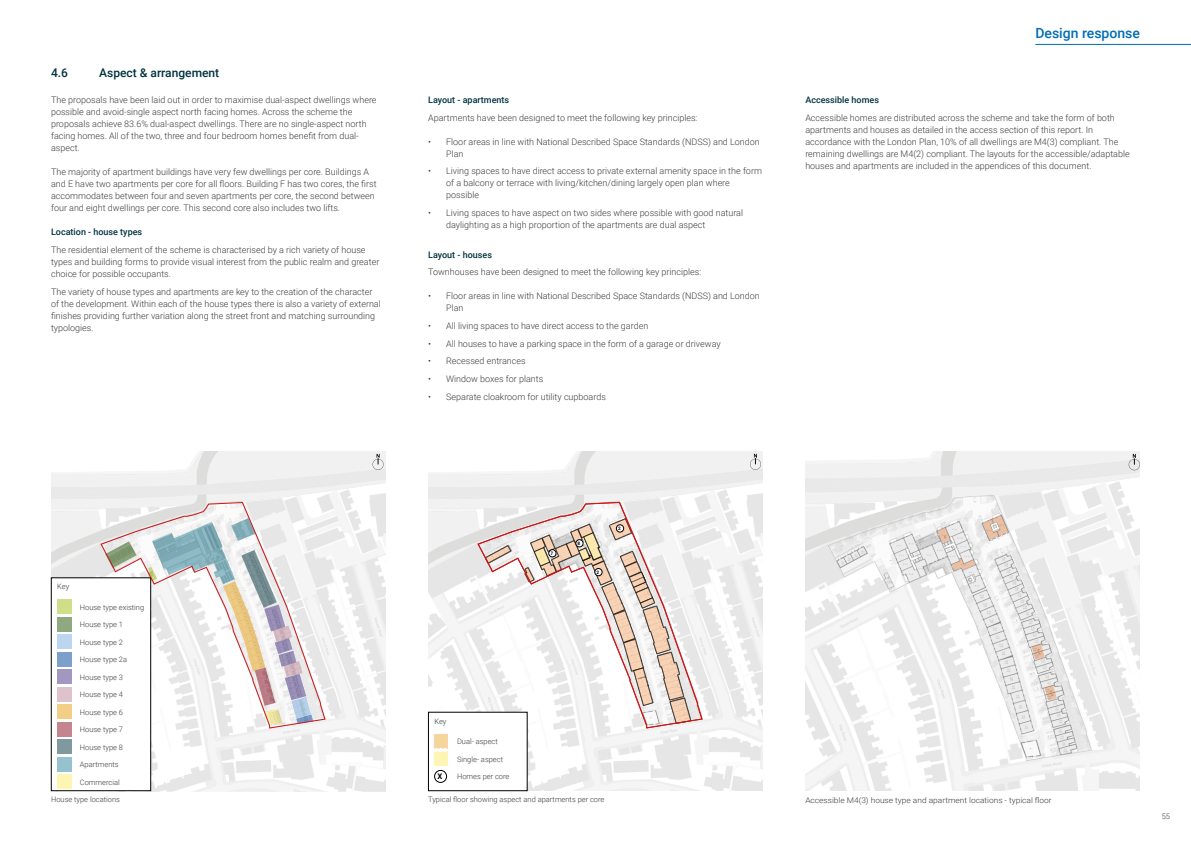
<style>
.page{position:relative;width:1191px;height:842px;background:#fff}
.page>*{position:absolute;margin:0;border:0;box-sizing:border-box;transform-origin:0 0}
.t1{font:500 14px "Roboto";color:#006db6}
.t2{font:500 12px "Roboto";color:#00333f}
.t3{font:300 9px/12px "Roboto";color:#3c3c3b}
.t4{font:500 9px "Roboto";color:#00333f}
.t5{font:300 7.8px "Roboto";color:#3c3c3b;scale:1.07 1}
.t6{font:700 7.7px "Roboto";color:#000}
.t7{font:300 7.5px "Roboto";color:#3c3c3b}
.t8{font:700 4.7px "Roboto";color:#000}
</style>
<div class="page">
<img style="left:51px;top:451px;width:335px;height:340px">
<div style="left:51px;top:578px;width:100px;height:213px;background:#fff"></div>
<div style="left:57px;top:600px;width:14px;height:14px;background:#cfdf89"></div>
<div style="left:57px;top:617px;width:14px;height:14px;background:#8fa87f"></div>
<div style="left:57px;top:635px;width:14px;height:14px;background:#bbd6ee"></div>
<div style="left:57px;top:652px;width:14px;height:14px;background:#7d9fcc"></div>
<div style="left:57px;top:670px;width:14px;height:14px;background:#a197c0"></div>
<div style="left:57px;top:687px;width:14px;height:14px;background:#dec2cc"></div>
<div style="left:57px;top:705px;width:14px;height:14px;background:#f3ce86"></div>
<div style="left:57px;top:722px;width:14px;height:14px;background:#c48590"></div>
<div style="left:57px;top:740px;width:14px;height:14px;background:#80999f"></div>
<div style="left:57px;top:757px;width:14px;height:14px;background:#95c2cc"></div>
<div style="left:57px;top:775px;width:14px;height:14px;background:#fff5b3"></div>
<div style="left:51px;top:577px;width:100px;height:214px;border:1px solid #000"></div>
<svg style="left:372px;top:454px;width:11px;height:16px"></svg>
<svg style="left:100px;top:502px;width:225px;height:226px"></svg>
<img style="left:805px;top:451px;width:335px;height:340px">
<svg style="left:1128px;top:454px;width:12px;height:16px"></svg>
<svg style="left:937px;top:527px;width:13px;height:16px"></svg>
<svg style="left:1031px;top:644px;width:13px;height:16px"></svg>
<svg style="left:1044px;top:685px;width:12px;height:15px"></svg>
<img style="left:428px;top:451px;width:335px;height:340px">
<div style="left:428px;top:712px;width:99px;height:79px;background:#fff"></div>
<div style="left:428px;top:712px;width:99px;height:79px;border:1px solid #000"></div>
<svg style="left:433px;top:734px;width:15px;height:32px"></svg>
<div style="left:434px;top:770px;width:13px;height:13px;border:1px solid #000;border-radius:50%"></div>
<svg style="left:750px;top:454px;width:11px;height:16px"></svg>
<svg style="left:477px;top:502px;width:225px;height:226px"></svg>
<svg style="left:951px;top:558px;width:24px;height:13px"></svg>
<svg style="left:982px;top:515px;width:26px;height:25px"></svg>
<hr style="left:1035px;top:44px;width:156px;height:1px;background:#006db6">
<h2 class="t2" style="left:51px;top:64px;width:18px">4.6</h2>
<h2 class="t2" style="left:99px;top:64px;width:122px">Aspect &amp; arrangement</h2>
<p class="t3" style="left:51px;top:94px;width:327px">The proposals have been laid out in order to maximise dual-aspect dwellings where possible and avoid-single aspect north facing homes. Across the scheme the proposals achieve 83.6% dual-aspect dwellings. There are no single-aspect north facing homes. All of the two, three and four bedroom homes benefit from dual&shy;aspect.</p>
<p class="t3" style="left:51px;top:166px;width:327px">The majority of apartment buildings have very few dwellings per core. Buildings A and E have two apartments per core for all floors. Building F has two cores, the first accommodates between four and seven apartments per core, the second between four and eight dwellings per core. This second core also includes two lifts.</p>
<p class="t4" style="left:51px;top:226px;width:93px">Location - house types</p>
<p class="t3" style="left:51px;top:243px;width:330px">The residential element of the scheme is characterised by a rich variety of house types and building forms to provide visual interest from the public realm and greater choice for possible occupants.</p>
<p class="t3" style="left:51px;top:285px;width:331px">The variety of house types and apartments are key to the creation of the character of the development. Within each of the house types there is also a variety of external finishes providing further variation along the street front and matching surrounding typologies.</p>
<p class="t4" style="left:428px;top:94px;width:83px">Layout - apartments</p>
<p class="t3" style="left:428px;top:111px;width:271px">Apartments have been designed to meet the following key principles:</p>
<p class="t3" style="left:446px;top:135px;width:315px;text-indent:-18px">• Floor areas in line with National Described Space Standards (NDSS) and London<br>Plan</p>
<p class="t3" style="left:446px;top:165px;width:317px;text-indent:-18px">• Living spaces to have direct access to private external amenity space in the form of a balcony or terrace with living/kitchen/dining largely open plan where possible</p>
<p class="t3" style="left:446px;top:207px;width:298px;text-indent:-18px">• Living spaces to have aspect on two sides where possible with good natural daylighting as a high proportion of the apartments are dual aspect</p>
<p class="t4" style="left:428px;top:248px;width:65px">Layout - houses</p>
<p class="t3" style="left:428px;top:266px;width:274px">Townhouses have been designed to meet the following key principles:</p>
<p class="t3" style="left:446px;top:290px;width:315px;text-indent:-18px">• Floor areas in line with National Described Space Standards (NDSS) and London<br>Plan</p>
<p class="t3" style="left:428px;top:320px;width:222px">• All living spaces to have direct access to the garden</p>
<p class="t3" style="left:428px;top:337px;width:294px">• All houses to have a parking space in the form of a garage or driveway</p>
<p class="t3" style="left:428px;top:355px;width:99px">• Recessed entrances</p>
<p class="t3" style="left:428px;top:373px;width:117px">• Window boxes for plants</p>
<p class="t3" style="left:428px;top:390px;width:179px">• Separate cloakroom for utility cupboards</p>
<h1 class="t1" style="left:1035px;top:23px;width:106px">Design response</h1>
<p class="t4" style="left:805px;top:94px;width:75px">Accessible homes</p>
<p class="t3" style="left:805px;top:111px;width:326px">Accessible homes are distributed across the scheme and take the form of both apartments and houses as detailed in the access section of this report. In accordance with the London Plan, 10% of all dwellings are M4(3) compliant. The remaining dwellings are M4(2) compliant. The layouts for the accessible/adaptable houses and apartments are included in the appendices of this document.</p>
<p class="t7" style="left:57px;top:581px;width:14px">Key</p>
<p class="t7" style="left:80px;top:602px;width:66px">House type existing</p>
<p class="t7" style="left:80px;top:619px;width:45px">House type 1</p>
<p class="t7" style="left:80px;top:637px;width:45px">House type 2</p>
<p class="t7" style="left:80px;top:654px;width:49px">House type 2a</p>
<p class="t7" style="left:80px;top:672px;width:45px">House type 3</p>
<p class="t7" style="left:80px;top:689px;width:45px">House type 4</p>
<p class="t7" style="left:80px;top:707px;width:45px">House type 6</p>
<p class="t7" style="left:80px;top:724px;width:45px">House type 7</p>
<p class="t7" style="left:80px;top:742px;width:45px">House type 8</p>
<p class="t7" style="left:80px;top:759px;width:40px">Apartments</p>
<p class="t7" style="left:80px;top:777px;width:41px">Commercial</p>
<p class="t7" style="left:51px;top:794px;width:70px">House type locations</p>
<p class="t8" style="left:550px;top:550px;width:4px">7</p>
<p class="t8" style="left:577px;top:540px;width:4px">8</p>
<p class="t8" style="left:596px;top:569px;width:4px">2</p>
<p class="t8" style="left:618px;top:525px;width:4px">2</p>
<p class="t7" style="left:434px;top:716px;width:14px">Key</p>
<p class="t7" style="left:457px;top:736px;width:42px">Dual- aspect</p>
<p class="t7" style="left:457px;top:754px;width:48px">Single- aspect</p>
<p class="t6" style="left:437px;top:771px;width:6px">X</p>
<p class="t7" style="left:457px;top:771px;width:54px">Homes per core</p>
<p class="t7" style="left:428px;top:794px;width:178px">Typical floor showing aspect and apartments per core</p>
<p class="t5" style="left:805px;top:795px;width:232px">Accessible M4(3) house type and apartment locations - typical floor</p>
<p class="t7" style="left:1161px;top:811px;width:10px">55</p>
</div>
